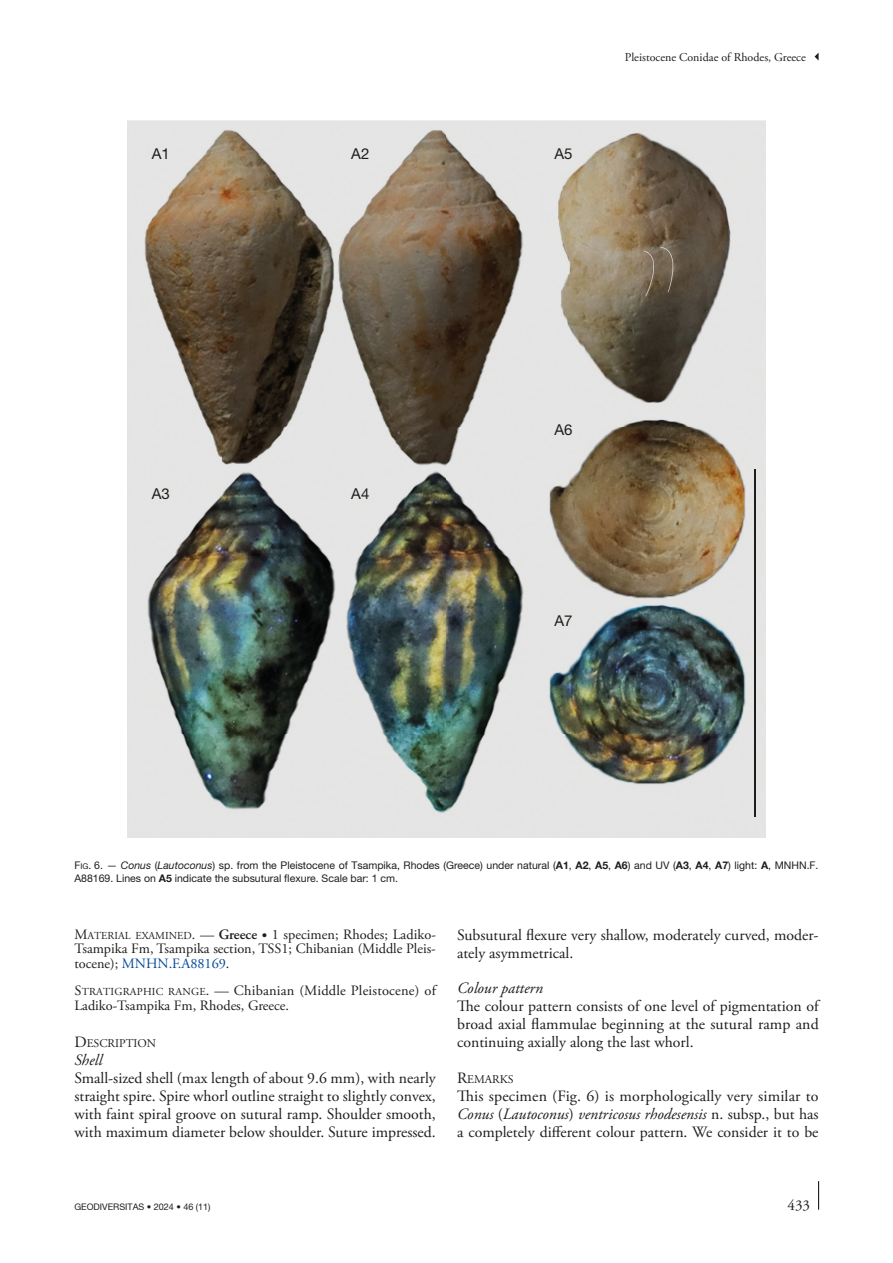
<style>
.page{position:relative;width:893px;height:1263px;background:#fff}
.page>*{position:absolute;margin:0;border:0;box-sizing:border-box;transform-origin:0 0}
.Texte_courant_1er_para{font:15.75px/18px "Adobe Garamond Pro";color:#1d1d1b;text-align:justify}
.Titre_3{font:italic 15.75px "Adobe Garamond Pro";color:#1d1d1b}
.t1{font:15px "Helvetica Neue";color:#1d1d1b}
.t2{font:15px "Adobe Garamond Pro";color:#1d1d1b}
.Matériel-diagnose{font:14.25px/14.9px "Adobe Garamond Pro";color:#1d1d1b;text-align:justify}
.t3{font:12px "Adobe Garamond Pro";color:#1d1d1b}
.Titre_2{font:11.85px "Adobe Garamond";color:#1d1d1b}
.t4{font:10.5px/12.8px "Helvetica Neue";color:#1d1d1b}
.t5{font:9px "Helvetica Neue";color:#1d1d1b}
.s1{font-style:inherit}
.s2{font-size:7.8px}
.s3{font-style:italic}
.s4{font-weight:700}
.s5{font-family:"Adobe Garamond"}
.s6{font-family:"Adobe Garamond";font-size:10.65px}
.s7{font-weight:600}
.s8{color:#00499a}
.s9{font-size:15.75px}
</style>
<div class="page">
<svg style="left:818px;top:1181px;width:1px;height:29px"></svg>
<svg style="left:815px;top:53px;width:4px;height:8px"></svg>
<img style="left:127px;top:121px;width:638px;height:716px">
<hr style="left:754px;top:469px;width:2px;height:348px;background:#1d1d1b">
<p class="t1" style="left:152px;top:144px;width:20px">A1</p>
<p class="t1" style="left:351px;top:144px;width:20px">A2</p>
<p class="t1" style="left:152px;top:485px;width:20px">A3</p>
<p class="t1" style="left:351px;top:485px;width:20px">A4</p>
<p class="t1" style="left:554px;top:144px;width:20px">A5</p>
<p class="t3" style="left:625px;top:50px;width:182px">Pleistocene Conidae of Rhodes, Greece</p>
<p class="t1" style="left:554px;top:420px;width:20px">A6</p>
<p class="t1" style="left:554px;top:612px;width:20px">A7</p>
<p class="t4" style="left:74px;top:859px;width:746px"><span class="s1">F</span><span class="s2">ig</span><span class="s1">. 6</span>. — <span class="s3">Conus</span> (<span class="s3">Lautoconus</span>) sp. from the Pleistocene of Tsampika, Rhodes (Greece) under natural (<span class="s4">A1</span>, <span class="s4">A2</span>, <span class="s4">A5</span>, <span class="s4">A6</span>) and UV (<span class="s4">A3</span>, <span class="s4">A4</span>, <span class="s4">A7</span>) light: <span class="s4">A</span>, MNHN.F.<br>A88169. Lines on <span class="s4">A5</span> indicate the subsutural flexure. Scale bar: 1 cm.</p>
<p class="Matériel-diagnose" style="left:74px;top:927px;width:363px"><span class="s5">M</span><span class="s6">ATERIAL EXAMINED</span>. — <span class="s7">Greece</span> • 1 specimen; Rhodes; Ladiko-Tsampika Fm, Tsampika section, TSS1; Chibanian (Middle Pleis&shy;tocene); <span class="s8">MNHN.F.A88169</span>.</p>
<p class="Matériel-diagnose" style="left:74px;top:984px;width:363px"><span class="s5">S</span><span class="s6">TRATIGRAPHIC RANGE</span>. — Chibanian (Middle Pleistocene) of<br>Ladiko-Tsampika Fm, Rhodes, Greece.</p>
<p class="Titre_2" style="left:74px;top:1037px;width:83px"><span class="s9">D</span>ESCRIPTION</p>
<p class="Titre_3" style="left:74px;top:1051px;width:29px">Shell</p>
<p class="Texte_courant_1er_para" style="left:74px;top:1070px;width:363px">Small-sized shell (max length of about 9.6 mm), with nearly straight spire. Spire whorl outline straight to slightly convex, with faint spiral groove on sutural ramp. Shoulder smooth, with maximum diameter below shoulder. Suture impressed.</p>
<p class="Texte_courant_1er_para" style="left:457px;top:926px;width:363px">Subsutural flexure very shallow, moderately curved, moder&shy;ately asymmetrical.</p>
<p class="Titre_3" style="left:457px;top:979px;width:87px">Colour pattern</p>
<p class="Texte_courant_1er_para" style="left:457px;top:998px;width:363px">The colour pattern consists of one level of pigmentation of broad axial flammulae beginning at the sutural ramp and continuing axially along the last whorl.</p>
<p class="Titre_2" style="left:457px;top:1073px;width:58px"><span class="s9">R</span>EMARKS</p>
<p class="Texte_courant_1er_para" style="left:457px;top:1087px;width:363px">This specimen (Fig. 6) is morphologically very similar to <span class="s3">Conus</span> (<span class="s3">Lautoconus</span>) <span class="s3">ventricosus rhodesensis</span> n. subsp., but has a completely different colour pattern. We consider it to be</p>
<p class="t5" style="left:74px;top:1201px;width:138px">GEODIVERSITAS • 2024 • 46 (11)</p>
<p class="t2" style="left:788px;top:1196px;width:24px">433</p>
</div>
